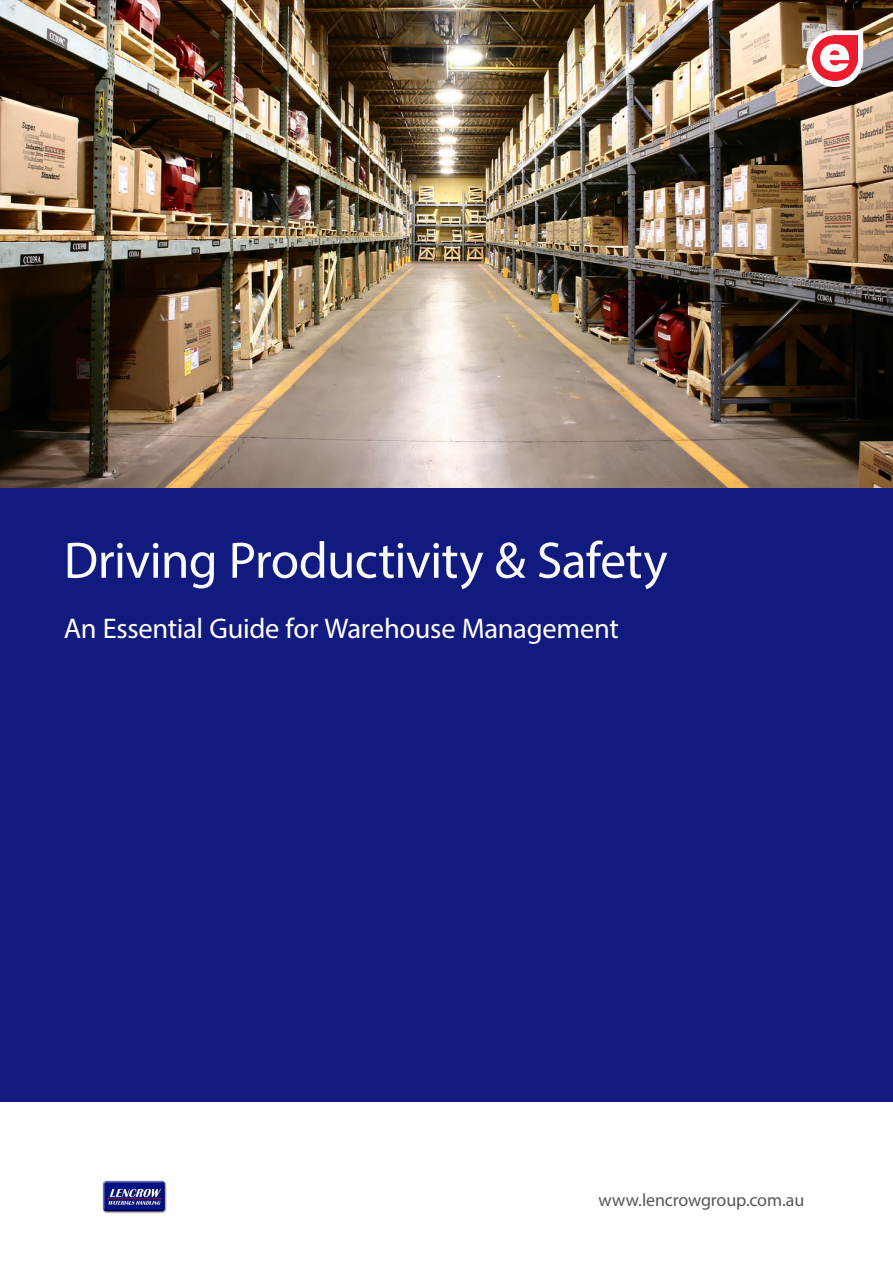
<style>
.page{position:relative;width:893px;height:1263px;background:#fff}
.page>*{position:absolute;margin:0;border:0;box-sizing:border-box;transform-origin:0 0}
.bc{font:51.6px "Myriad Pro";letter-spacing:-.015em;color:#fafafa}
.t1{font:28.5px "Myriad Pro";letter-spacing:-.01em;color:#fff}
.t2{font:18px "Myriad Pro";letter-spacing:-.01em;color:#57585a}
</style>
<div class="page">
<img style="left:102px;top:1181px;width:65px;height:32px">
<div style="left:0;top:486px;width:893px;height:615px;background:#111a7f"></div>
<img style="left:0;top:0;width:893px;height:487px">
<svg style="left:789px;top:30px;width:74px;height:57px"></svg>
<img style="left:812px;top:36px;width:45px;height:45px">
<p class="bc" style="left:64px;top:529px;width:605px">Driving Productivity &amp; Safety</p>
<p class="t1" style="left:64px;top:610px;width:557px">An Essential Guide for Warehouse Management</p>
<p class="t2" style="left:598px;top:1188px;width:207px">www.lencrowgroup.com.au</p>
</div>
